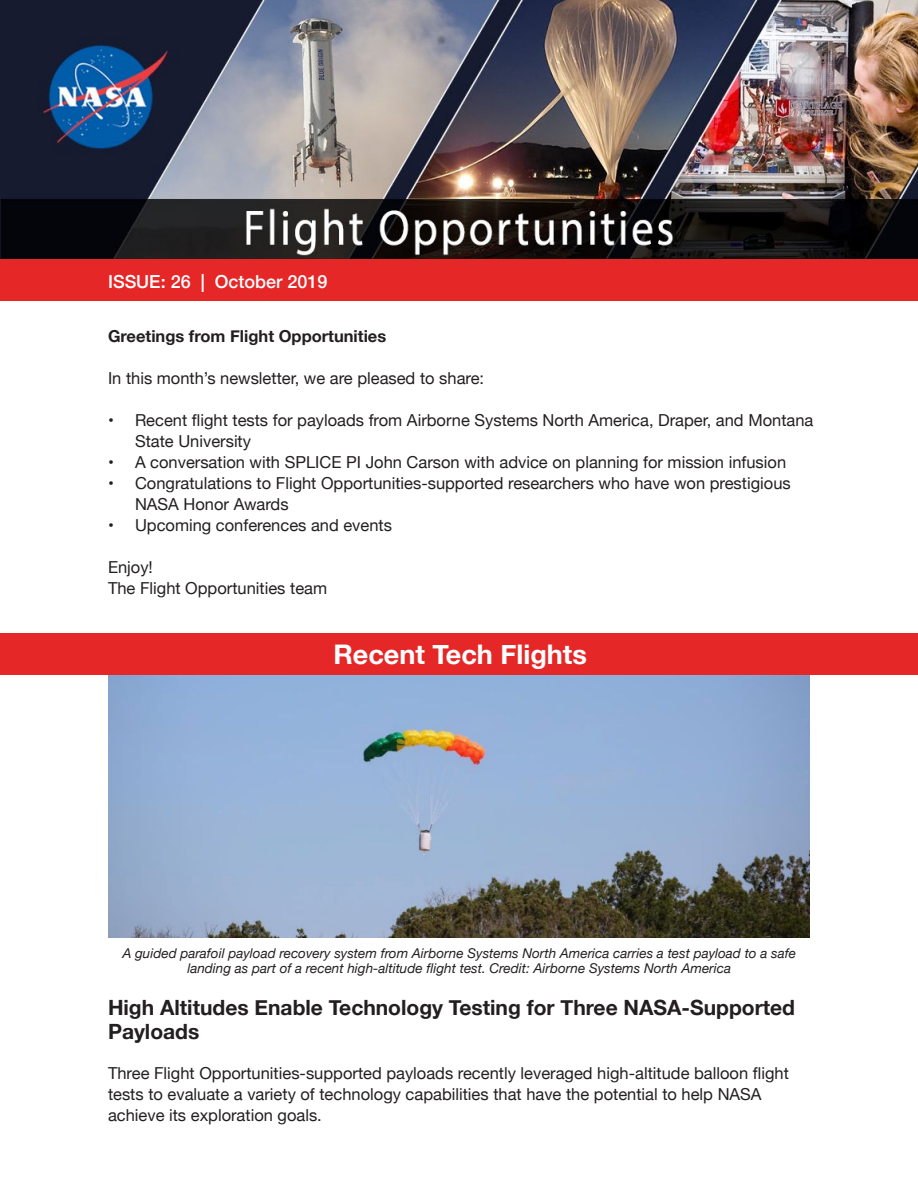
<style>
.page{position:relative;width:918px;height:1188px;background:#fff}
.page>*{position:absolute;margin:0;border:0;box-sizing:border-box;transform-origin:0 0}
.Section_dividers{font:700 27px "Helvetica Neue";color:#fff}
.heading_1{font:700 21px/24px "Helvetica Neue";color:#231f20}
.t1{font:500 18px "Helvetica Neue";color:#fff}
.body{font:16.5px/21px "Helvetica Neue";color:#231f20}
.body-2{font:700 16.5px "Helvetica Neue";color:#231f20}
.t2{font:italic 13.5px/15px "Helvetica Neue";color:#231f20;text-align:center}
</style>
<div class="page">
<img style="left:0;top:0;width:918px;height:259px">
<div style="left:0;top:260px;width:918px;height:42px;background:#e62727"></div>
<div style="left:0;top:633px;width:918px;height:42px;background:#e62727"></div>
<img style="left:108px;top:675px;width:702px;height:263px">
<p class="t1" style="left:108px;top:267px;width:221px">ISSUE: 26 | October 2019</p>
<p class="body-2" style="left:108px;top:323px;width:280px">Greetings from Flight Opportunities</p>
<p class="body" style="left:108px;top:369px;width:378px">In this month’s newsletter, we are pleased to share:</p>
<p class="body" style="left:135px;top:411px;width:680px;text-indent:-27px">• Recent flight tests for payloads from Airborne Systems North America, Draper, and Montana<br>State University</p>
<p class="body" style="left:108px;top:453px;width:680px">• A conversation with SPLICE PI John Carson with advice on planning for mission infusion</p>
<p class="body" style="left:135px;top:474px;width:657px;text-indent:-27px">• Congratulations to Flight Opportunities-supported researchers who have won prestigious<br>NASA Honor Awards</p>
<p class="body" style="left:108px;top:516px;width:286px">• Upcoming conferences and events</p>
<p class="body" style="left:108px;top:558px;width:46px">Enjoy!</p>
<p class="body" style="left:108px;top:579px;width:221px">The Flight Opportunities team</p>
<p class="Section_dividers" style="left:333px;top:633px;width:255px">Recent Tech Flights</p>
<p class="t2" style="left:122px;top:946px;width:675px">A guided parafoil payload recovery system from Airborne Systems North America carries a test payload to a safe landing as part of a recent high-altitude flight test. Credit: Airborne Systems North America</p>
<h1 class="heading_1" style="left:108px;top:997px;width:689px">High Altitudes Enable Technology Testing for Three NASA-Supported<br>Payloads</h1>
<p class="body" style="left:108px;top:1064px;width:682px">Three Flight Opportunities-supported payloads recently leveraged high-altitude balloon flight tests to evaluate a variety of technology capabilities that have the potential to help NASA achieve its exploration goals.</p>
</div>
